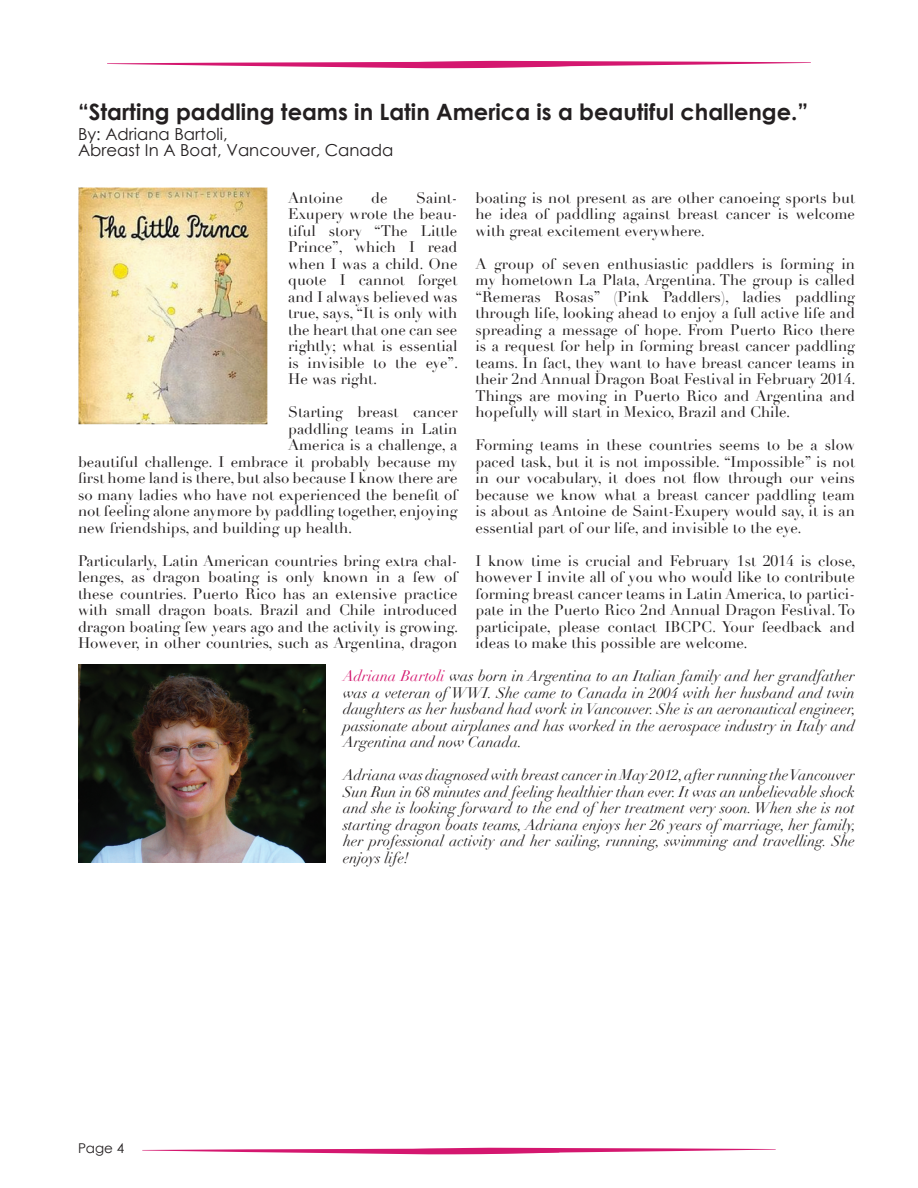
<style>
.page{position:relative;width:918px;height:1188px;background:#fff}
.page>*{position:absolute;margin:0;border:0;box-sizing:border-box;transform-origin:0 0}
.t1{font:700 22.5px "Century Gothic";color:#231f20}
.t2{font:16.5px/16.5px "Century Gothic";color:#231f20}
.Body_Copy{font:15px/16.5px "Didot";color:#231f20;text-align:justify}
.Body_Copy-2{font:italic 15px/16.5px "Didot";color:#231f20;text-align:justify}
.t3{font:13.5px "Century Gothic";color:#231f20}
.s1{color:#d4176f}
</style>
<div class="page">
<svg style="left:107px;top:61px;width:704px;height:7px"></svg>
<svg style="left:142px;top:1148px;width:634px;height:7px"></svg>
<img style="left:78px;top:188px;width:190px;height:237px">
<img style="left:78px;top:665px;width:247px;height:197px">
<p class="t1" style="left:78px;top:95px;width:732px">“Starting paddling teams in Latin America is a beautiful challenge.”</p>
<p class="t2" style="left:78px;top:125px;width:317px">By: Adriana Bartoli,<br>Abreast In A Boat, Vancouver, Canada</p>
<p class="Body_Copy" style="left:288px;top:189px;width:56px">Antoine</p>
<p class="Body_Copy" style="left:371px;top:189px;width:18px">de</p>
<p class="Body_Copy" style="left:288px;top:189px;width:172px;text-indent:128px">Saint-Exupery wrote the beau&shy;tiful story “The Little Prince”, which I read when I was a child. One quote I cannot forget and I always believed was true, says, “It is only with the heart that one can see rightly; what is essential is invisible to the eye”.<br>He was right.</p>
<p class="Body_Copy" style="left:288px;top:404px;width:171px">Starting breast cancer</p>
<p class="Body_Copy" style="left:288px;top:420px;width:171px">paddling teams in Latin</p>
<p class="Body_Copy" style="left:288px;top:437px;width:171px">America is a challenge, a</p>
<p class="Body_Copy" style="left:78px;top:453px;width:381px">beautiful challenge. I embrace it probably because my</p>
<p class="Body_Copy" style="left:78px;top:470px;width:381px">first home land is there, but also because I know there are</p>
<p class="Body_Copy" style="left:78px;top:486px;width:381px">so many ladies who have not experienced the benefit of</p>
<p class="Body_Copy" style="left:78px;top:503px;width:381px">not feeling alone anymore by paddling together, enjoying</p>
<p class="Body_Copy" style="left:78px;top:519px;width:276px">new friendships, and building up health.</p>
<p class="Body_Copy" style="left:78px;top:552px;width:382px">Particularly, Latin American countries bring extra chal&shy;lenges, as dragon boating is only known in a few of these countries. Puerto Rico has an extensive practice with small dragon boats. Brazil and Chile introduced dragon boating few years ago and the activity is growing.<br>However, in other countries, such as Argentina, dragon</p>
<p class="Body_Copy" style="left:476px;top:189px;width:381px">boating is not present as are other canoeing sports but he idea of paddling against breast cancer is welcome with great excitement everywhere.</p>
<p class="Body_Copy" style="left:476px;top:255px;width:382px">A group of seven enthusiastic paddlers is forming in my hometown La Plata, Argentina. The group is called “Remeras Rosas” (Pink Paddlers), ladies paddling through life, looking ahead to enjoy a full active life and spreading a message of hope. From Puerto Rico there is a request for help in forming breast cancer paddling teams. In fact, they want to have breast cancer teams in their 2nd Annual Dragon Boat Festival in February 2014.<br>Things are moving in Puerto Rico and Argentina and hopefully will start in Mexico, Brazil and Chile.</p>
<p class="Body_Copy" style="left:476px;top:437px;width:381px">Forming teams in these countries seems to be a slow paced task, but it is not impossible. “Impossible” is not in our vocabulary, it does not flow through our veins because we know what a breast cancer paddling team is about as Antoine de Saint-Exupery would say, it is an essential part of our life, and invisible to the eye.</p>
<p class="Body_Copy" style="left:476px;top:552px;width:382px">I know time is crucial and February 1st 2014 is close, however I invite all of you who would like to contribute forming breast cancer teams in Latin America, to partici&shy;pate in the Puerto Rico 2nd Annual Dragon Festival. To participate, please contact IBCPC. Your feedback and ideas to make this possible are welcome.</p>
<p class="Body_Copy-2" style="left:343px;top:668px;width:514px"><span class="s1">Adriana Bartoli</span> was born in Argentina to an Italian family and her grandfather was a veteran of WWI. She came to Canada in 2004 with her husband and twin daughters as her husband had work in Vancouver. She is an aeronautical engineer, passionate about airplanes and has worked in the aerospace industry in Italy and Argentina and now Canada.</p>
<p class="Body_Copy-2" style="left:343px;top:767px;width:514px">Adriana was diagnosed with breast cancer in May 2012, after running the Vancouver Sun Run in 68 minutes and feeling healthier than ever. It was an unbelievable shock and she is looking forward to the end of her treatment very soon. When she is not starting dragon boats teams, Adriana enjoys her 26 years of marriage, her family, her professional activity and her sailing, running, swimming and travelling. She enjoys life!</p>
<p class="t3" style="left:78px;top:1139px;width:48px">Page 4</p>
</div>
